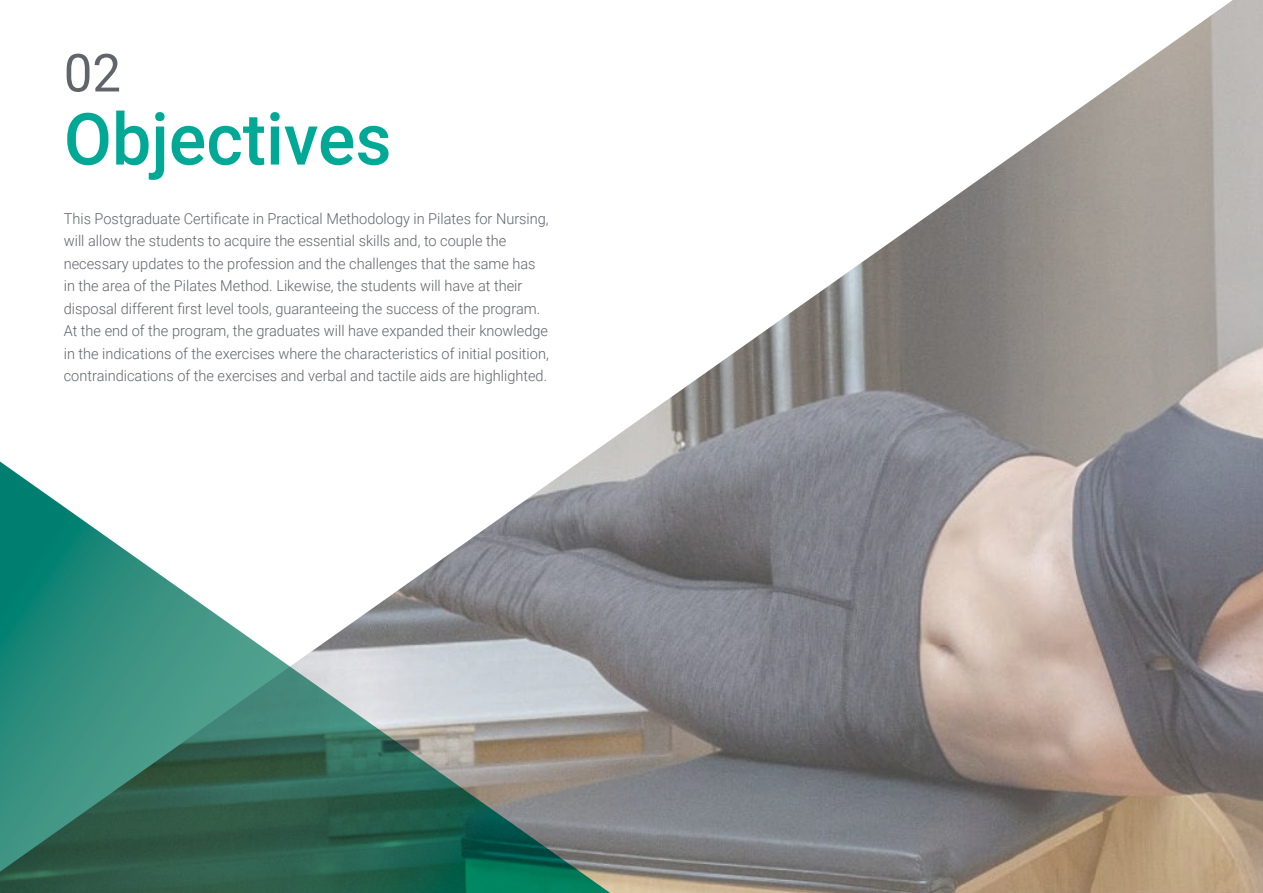
<style>
.page{position:relative;width:1263px;height:893px;background:#fff}
.page>*{position:absolute;margin:0;border:0;box-sizing:border-box;transform-origin:0 0}
.t1{font:500 72px "Roboto";color:#00a996}
.t2{font:52.5px "Roboto";color:#61646a}
.t3{font:300 15px/22.5px "Roboto";color:#61646a}
</style>
<div class="page">
<img style="left:602px;top:0;width:661px;height:893px">
<svg style="left:0;top:446px;width:640px;height:447px"></svg>
<h2 class="t2" style="left:64px;top:36px;width:59px">02</h2>
<h1 class="t1" style="left:64px;top:89px;width:329px">Objectives</h1>
<p class="t3" style="left:64px;top:207px;width:486px">This Postgraduate Certificate in Practical Methodology in Pilates for Nursing, will allow the students to acquire the essential skills and, to couple the necessary updates to the profession and the challenges that the same has in the area of the Pilates Method. Likewise, the students will have at their disposal different first level tools, guaranteeing the success of the program.<br>At the end of the program, the graduates will have expanded their knowledge in the indications of the exercises where the characteristics of initial position, contraindications of the exercises and verbal and tactile aids are highlighted.</p>
</div>
